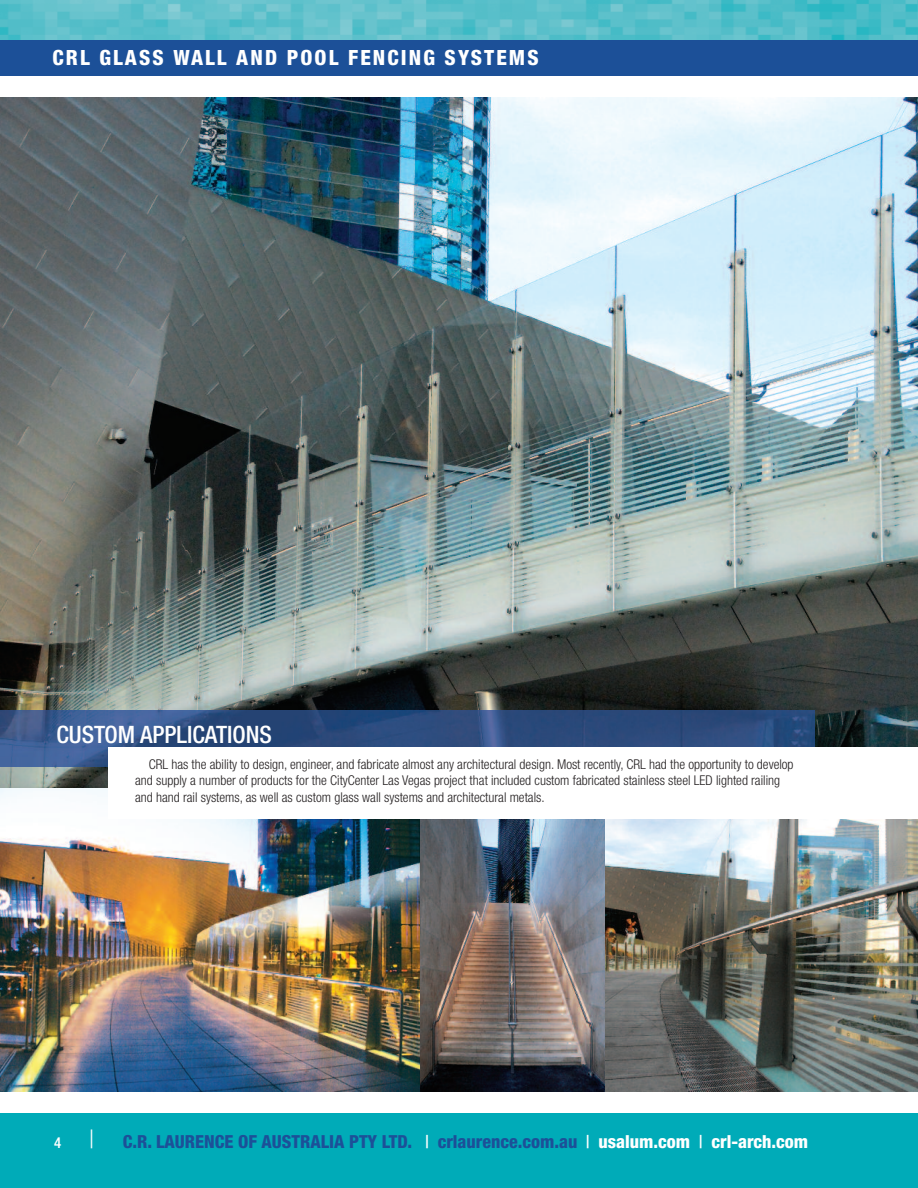
<style>
.page{position:relative;width:918px;height:1188px;background:#fff}
.page>*{position:absolute;margin:0;border:0;box-sizing:border-box;transform-origin:0 0}
.t1{font:500 condensed 24px "Helvetica Neue";color:#fff}
.t2{font:800 condensed 21px "Helvetica Neue";letter-spacing:.1em;color:#fff}
.t3{font:800 condensed 18px "Helvetica Neue";color:#1c5098}
.t4{font:300 condensed 13.5px/16.5px "Helvetica Neue";color:#231f20}
.s1{font-weight:500;font-size:15px;color:#fff}
.s2{font-weight:300;font-size:25.5px;color:#fff}
.s3{font-weight:500;color:#fff}
.s4{color:#fff}
</style>
<div class="page">
<img style="left:420px;top:819px;width:185px;height:272px">
<img style="left:0;top:788px;width:420px;height:303px">
<img style="left:605px;top:819px;width:313px;height:272px">
<img style="left:0;top:97px;width:918px;height:691px">
<img style="left:0;top:710px;width:815px;height:57px">
<div style="left:108px;top:747px;width:810px;height:71px;background:#fff"></div>
<img style="left:0;top:0;width:918px;height:40px">
<div style="left:0;top:40px;width:918px;height:36px;background:#1c5098"></div>
<div style="left:0;top:1113px;width:918px;height:75px;background:#00abb8"></div>
<h2 class="t2" style="left:53px;top:50px;width:488px">CRL GLASS WALL AND POOL FENCING SYSTEMS</h2>
<h1 class="t1" style="left:56px;top:726px;width:217px">CUSTOM APPLICATIONS</h1>
<p class="t4" style="left:135px;top:757px;width:660px;text-indent:14px">CRL has the ability to design, engineer, and fabricate almost any architectural design. Most recently, CRL had the opportunity to develop and supply a number of products for the CityCenter Las Vegas project that included custom fabricated stainless steel LED lighted railing and hand rail systems, as well as custom glass wall systems and architectural metals.</p>
<h3 class="t3" style="left:54px;top:1135px;width:756px"><span class="s1">4</span> <span class="s2">|</span> C.R. LAURENCE OF AUSTRALIA PTY LTD. <span class="s3">|</span> crlaurence.com.au <span class="s3">|</span> <span class="s4">usalum.com</span> <span class="s3">|</span> <span class="s4">crl-arch.com</span></h3>
</div>
